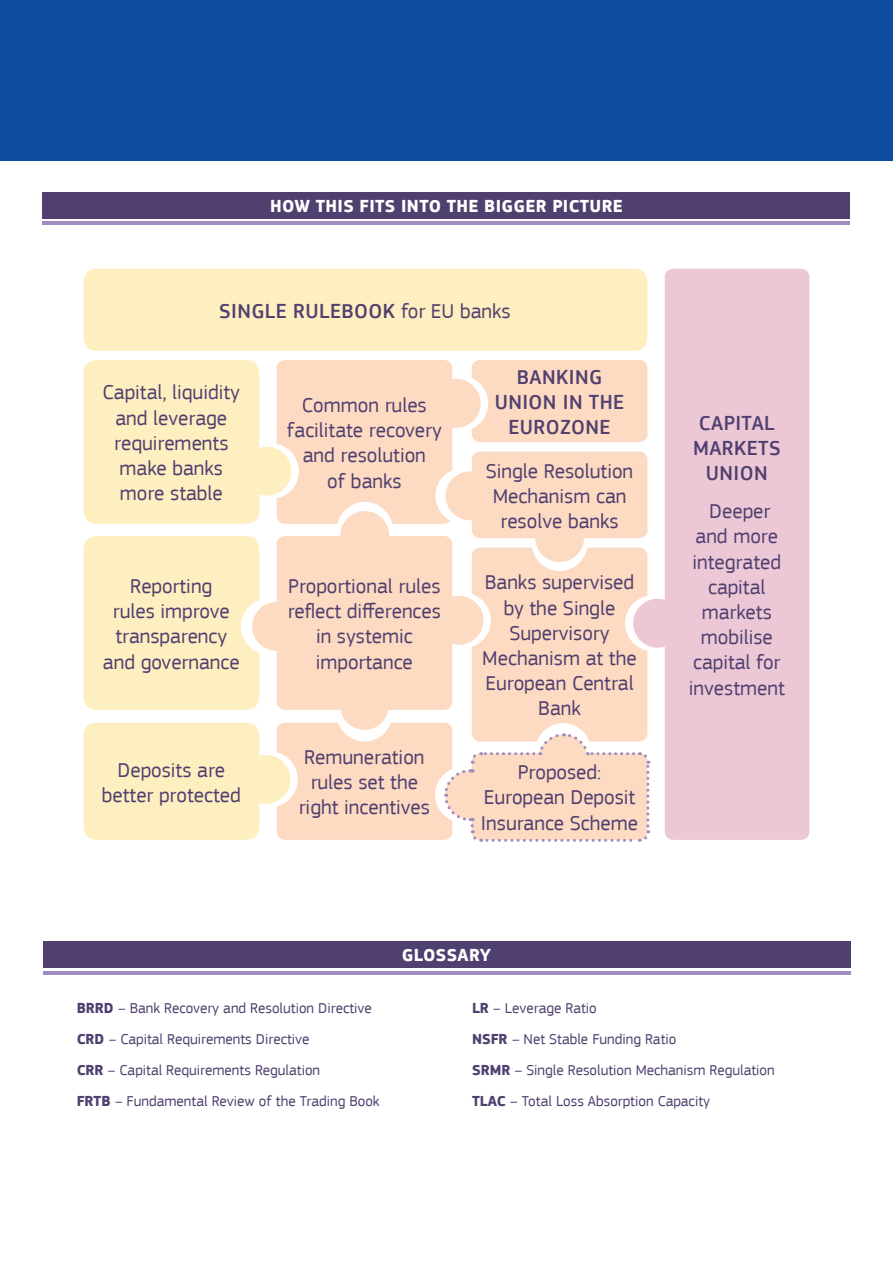
<style>
.page{position:relative;width:893px;height:1263px;background:#fff}
.page>*{position:absolute;margin:0;border:0;box-sizing:border-box;transform-origin:0 0}
.t1{font:21px/25.2px "EC Square Sans Pro";color:#50406f;text-align:center}
.t2{font:500 21px/25.2px "EC Square Sans Pro";letter-spacing:.02em;color:#50406f;text-align:center}
.t3{font:700 18px "EC Square Sans Pro";letter-spacing:.02em;color:#fff}
.t4{font:15px "EC Square Sans Pro";color:#50406f}
.s1{font-weight:400}
.s2{font-weight:700}
</style>
<div class="page">
<div style="left:43px;top:192px;width:807px;height:26px;background:#50406f"></div>
<div style="left:43px;top:941px;width:807px;height:26px;background:#50406f"></div>
<hr style="left:43px;top:222px;width:807px;height:3px;background:#a08cc0">
<hr style="left:43px;top:971px;width:807px;height:3px;background:#a08cc0">
<div style="left:0;top:0;width:893px;height:160px;background:#0d4da1"></div>
<div style="left:472px;top:548px;width:175px;height:193px;background:#fddac2;border-radius:9px"></div>
<div style="left:532px;top:515px;width:56px;height:56px;background:#fff;border-radius:50%"></div>
<div style="left:472px;top:360px;width:175px;height:82px;background:#fddac2;border-radius:9px"></div>
<div style="left:84px;top:269px;width:563px;height:82px;background:#feefc1;border-radius:13px"></div>
<div style="left:84px;top:536px;width:175px;height:174px;background:#feefc1;border-radius:13px"></div>
<div style="left:277px;top:723px;width:175px;height:117px;background:#fddac2;border-radius:9px"></div>
<div style="left:241px;top:598px;width:56px;height:56px;background:#fff;border-radius:50%"></div>
<div style="left:625px;top:595px;width:56px;height:56px;background:#fff;border-radius:50%"></div>
<div style="left:336px;top:686px;width:56px;height:55px;background:#fff;border-radius:50%"></div>
<div style="left:252px;top:602px;width:49px;height:49px;background:#fddac2;border-radius:50%"></div>
<div style="left:633px;top:599px;width:49px;height:49px;background:#ecc8d6;border-radius:50%"></div>
<div style="left:535px;top:513px;width:49px;height:49px;background:#fddac2;border-radius:50%"></div>
<div style="left:340px;top:681px;width:49px;height:49px;background:#fddac2;border-radius:50%"></div>
<div style="left:435px;top:592px;width:56px;height:56px;background:#fff;border-radius:50%"></div>
<div style="left:242px;top:751px;width:56px;height:56px;background:#fff;border-radius:50%"></div>
<div style="left:432px;top:375px;width:56px;height:56px;background:#fff;border-radius:50%"></div>
<div style="left:435px;top:596px;width:48px;height:49px;background:#fddac2;border-radius:50%"></div>
<div style="left:241px;top:755px;width:49px;height:49px;background:#feefc1;border-radius:50%"></div>
<div style="left:432px;top:379px;width:49px;height:49px;background:#fddac2;border-radius:50%"></div>
<div style="left:535px;top:723px;width:56px;height:56px;background:#fff;border-radius:50%"></div>
<div style="left:435px;top:767px;width:56px;height:56px;background:#fff;border-radius:50%"></div>
<div style="left:277px;top:360px;width:175px;height:164px;background:#fddac2;border-radius:9px"></div>
<div style="left:337px;top:502px;width:56px;height:56px;background:#fff;border-radius:50%"></div>
<div style="left:340px;top:511px;width:49px;height:49px;background:#fddac2;border-radius:50%"></div>
<div style="left:277px;top:536px;width:175px;height:174px;background:#fddac2;border-radius:9px"></div>
<div style="left:435px;top:468px;width:56px;height:56px;background:#fff;border-radius:50%"></div>
<div style="left:446px;top:471px;width:48px;height:49px;background:#fddac2;border-radius:50%"></div>
<div style="left:472px;top:451px;width:175px;height:87px;background:#fddac2;border-radius:9px"></div>
<div style="left:665px;top:269px;width:144px;height:571px;background:#ecc8d6;border-radius:9px"></div>
<div style="left:84px;top:723px;width:175px;height:117px;background:#feefc1;border-radius:13px"></div>
<div style="left:243px;top:443px;width:56px;height:56px;background:#fff;border-radius:50%"></div>
<div style="left:243px;top:447px;width:48px;height:49px;background:#feefc1;border-radius:50%"></div>
<div style="left:84px;top:360px;width:175px;height:164px;background:#feefc1;border-radius:13px"></div>
<svg style="left:443px;top:732px;width:208px;height:110px"></svg>
<p class="t3" style="left:270px;top:195px;width:354px">HOW THIS FITS INTO THE BIGGER PICTURE</p>
<p class="t2" style="left:219px;top:299px;width:293px">SINGLE RULEBOOK <span class="s1">for EU banks</span></p>
<p class="t1" style="left:103px;top:380px;width:139px">Capital, liquidity and leverage requirements make banks more stable</p>
<p class="t1" style="left:103px;top:574px;width:138px">Reporting<br>rules improve transparency and governance</p>
<p class="t1" style="left:102px;top:757px;width:140px">Deposits are better protected</p>
<p class="t1" style="left:287px;top:393px;width:156px">Common rules facilitate recovery and resolution<br>of banks</p>
<p class="t1" style="left:288px;top:574px;width:155px">Proportional rules reflect differences in systemic importance</p>
<p class="t1" style="left:299px;top:744px;width:133px">Remuneration rules set the right incentives</p>
<p class="t2" style="left:495px;top:365px;width:131px">BANKING<br>UNION IN THE<br>EUROZONE</p>
<p class="t1" style="left:486px;top:458px;width:149px">Single Resolution<br>Mechanism can resolve banks</p>
<p class="t1" style="left:482px;top:570px;width:156px">Banks supervised by the Single<br>Supervisory<br>Mechanism at the<br>European Central<br>Bank</p>
<p class="t1" style="left:481px;top:760px;width:159px">Proposed:<br>European Deposit<br>Insurance Scheme</p>
<p class="t3" style="left:402px;top:944px;width:91px">GLOSSARY</p>
<p class="t2" style="left:693px;top:411px;width:89px">CAPITAL<br>MARKETS<br>UNION</p>
<p class="t1" style="left:689px;top:499px;width:97px">Deeper and more integrated capital markets mobilise capital for investment</p>
<p class="t4" style="left:77px;top:1000px;width:297px"><span class="s2">BRRD</span> – Bank Recovery and Resolution Directive</p>
<p class="t4" style="left:77px;top:1030px;width:234px"><span class="s2">CRD</span> – Capital Requirements Directive</p>
<p class="t4" style="left:77px;top:1061px;width:245px"><span class="s2">CRR</span> – Capital Requirements Regulation</p>
<p class="t4" style="left:77px;top:1092px;width:304px"><span class="s2">FRTB</span> – Fundamental Review of the Trading Book</p>
<p class="t4" style="left:472px;top:1000px;width:126px"><span class="s2">LR</span> – Leverage Ratio</p>
<p class="t4" style="left:472px;top:1030px;width:206px"><span class="s2">NSFR</span> – Net Stable Funding Ratio</p>
<p class="t4" style="left:472px;top:1061px;width:304px"><span class="s2">SRMR</span> – Single Resolution Mechanism Regulation</p>
<p class="t4" style="left:472px;top:1092px;width:240px"><span class="s2">TLAC</span> – Total Loss Absorption Capacity</p>
</div>
